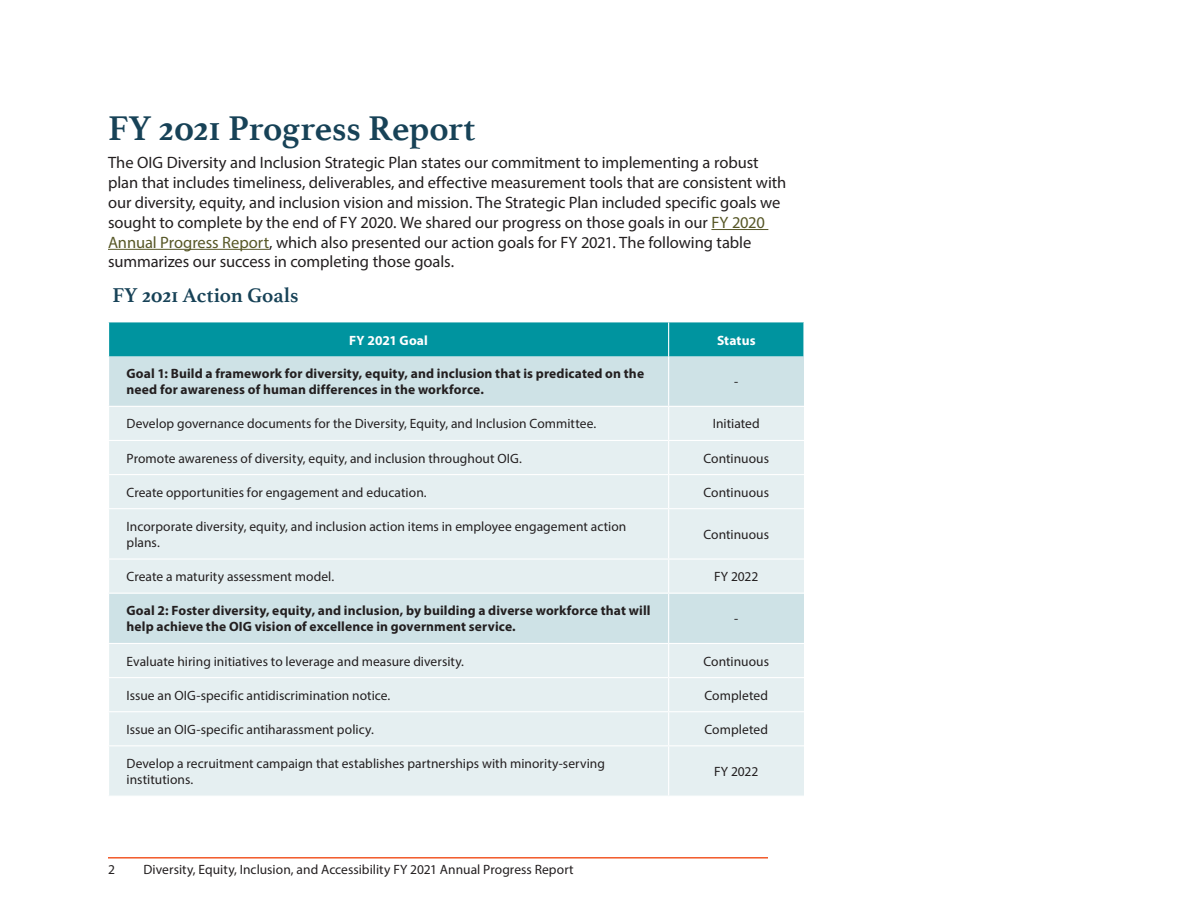
<style>
.page{position:relative;width:1188px;height:918px;background:#fff}
.page>*{position:absolute;margin:0;border:0;box-sizing:border-box;transform-origin:0 0}
.t1{font:700 36px "Athelas";letter-spacing:-.005em;color:#174257}
.t2{font:700 21px "Athelas";color:#174257}
.BodyText{font:16.5px/19.8px "Myriad Pro";letter-spacing:-.005em;color:#231f20}
.t3{font:13.5px/16.2px "Myriad Pro";letter-spacing:.005em;color:#231f20}
.t4{font:700 13.5px/16.2px "Myriad Pro";letter-spacing:.01em;color:#231f20}
.t5{font:700 13.5px "Myriad Pro";letter-spacing:.01em;color:#fff}
.s1{color:#575727}
</style>
<div class="page">
<hr style="left:108px;top:857px;width:660px;height:2px;background:#f25929">
<hr style="left:711px;top:229px;width:57px;height:1px;background:#575727">
<hr style="left:108px;top:249px;width:161px;height:1px;background:#575727">
<div style="left:109px;top:322px;width:694px;height:35px;background:#00949f"></div>
<div style="left:109px;top:357px;width:695px;height:49px;background:#cee2e6"></div>
<svg style="left:109px;top:407px;width:695px;height:389px;background:#e2edef"></svg>
<hr style="left:668px;top:322px;width:1px;height:35px;background:#fff">
<hr style="left:668px;top:357px;width:1px;height:49px;background:#fff">
<hr style="left:668px;top:407px;width:1px;height:33px;background:#fff">
<hr style="left:108px;top:440px;width:561px;height:1px;background:#fff">
<hr style="left:669px;top:440px;width:135px;height:1px;background:#fff">
<hr style="left:668px;top:441px;width:1px;height:33px;background:#fff">
<hr style="left:108px;top:474px;width:561px;height:1px;background:#fff">
<hr style="left:669px;top:474px;width:135px;height:1px;background:#fff">
<hr style="left:668px;top:475px;width:1px;height:33px;background:#fff">
<hr style="left:108px;top:508px;width:561px;height:1px;background:#fff">
<hr style="left:669px;top:508px;width:135px;height:1px;background:#fff">
<hr style="left:668px;top:509px;width:1px;height:49px;background:#fff">
<hr style="left:108px;top:558px;width:561px;height:2px;background:#fff">
<hr style="left:669px;top:558px;width:135px;height:2px;background:#fff">
<hr style="left:668px;top:560px;width:1px;height:33px;background:#fff">
<hr style="left:108px;top:593px;width:561px;height:1px;background:#fff">
<hr style="left:669px;top:593px;width:135px;height:1px;background:#fff">
<hr style="left:668px;top:594px;width:1px;height:49px;background:#fff">
<hr style="left:108px;top:643px;width:561px;height:1px;background:#fff">
<hr style="left:669px;top:643px;width:135px;height:1px;background:#fff">
<hr style="left:668px;top:644px;width:1px;height:33px;background:#fff">
<hr style="left:108px;top:677px;width:561px;height:1px;background:#fff">
<hr style="left:669px;top:677px;width:135px;height:1px;background:#fff">
<hr style="left:668px;top:678px;width:1px;height:33px;background:#fff">
<hr style="left:108px;top:711px;width:561px;height:1px;background:#fff">
<hr style="left:669px;top:711px;width:135px;height:1px;background:#fff">
<hr style="left:668px;top:712px;width:1px;height:33px;background:#fff">
<hr style="left:108px;top:745px;width:561px;height:1px;background:#fff">
<hr style="left:669px;top:745px;width:135px;height:1px;background:#fff">
<hr style="left:668px;top:746px;width:1px;height:50px;background:#fff">
<h1 class="t1" style="left:108px;top:99px;width:369px">FY 2021 Progress Report</h1>
<p class="BodyText" style="left:108px;top:153px;width:680px">The OIG Diversity and Inclusion Strategic Plan states our commitment to implementing a robust plan that includes timeliness, deliverables, and effective measurement tools that are consistent with our diversity, equity, and inclusion vision and mission. The Strategic Plan included specific goals we sought to complete by the end of FY 2020. We shared our progress on those goals in our <span class="s1">FY 2020<br>Annual Progress Report</span>, which also presented our action goals for FY 2021. The following table summarizes our success in completing those goals.</p>
<h2 class="t2" style="left:112px;top:278px;width:188px">FY 2021 Action Goals</h2>
<p class="t5" style="left:349px;top:331px;width:80px">FY 2021 Goal</p>
<p class="t5" style="left:717px;top:331px;width:40px">Status</p>
<p class="t4" style="left:127px;top:365px;width:519px">Goal 1: Build a framework for diversity, equity, and inclusion that is predicated on the need for awareness of human differences in the workforce.</p>
<p class="t3" style="left:734px;top:373px;width:6px">-</p>
<p class="t3" style="left:127px;top:416px;width:471px">Develop governance documents for the Diversity, Equity, and Inclusion Committee.</p>
<p class="t3" style="left:713px;top:416px;width:49px">Initiated</p>
<p class="t3" style="left:127px;top:450px;width:397px">Promote awareness of diversity, equity, and inclusion throughout OIG.</p>
<p class="t3" style="left:704px;top:450px;width:67px">Continuous</p>
<p class="t3" style="left:127px;top:484px;width:302px">Create opportunities for engagement and education.</p>
<p class="t3" style="left:704px;top:484px;width:67px">Continuous</p>
<p class="t3" style="left:127px;top:518px;width:501px">Incorporate diversity, equity, and inclusion action items in employee engagement action plans.</p>
<p class="t3" style="left:704px;top:526px;width:67px">Continuous</p>
<p class="t3" style="left:127px;top:568px;width:209px">Create a maturity assessment model.</p>
<p class="t3" style="left:714px;top:568px;width:46px">FY 2022</p>
<p class="t4" style="left:127px;top:602px;width:526px">Goal 2: Foster diversity, equity, and inclusion, by building a diverse workforce that will help achieve the OIG vision of excellence in government service.</p>
<p class="t3" style="left:734px;top:611px;width:6px">-</p>
<p class="t3" style="left:127px;top:653px;width:339px">Evaluate hiring initiatives to leverage and measure diversity.</p>
<p class="t3" style="left:704px;top:653px;width:67px">Continuous</p>
<p class="t3" style="left:127px;top:687px;width:265px">Issue an OIG-specific antidiscrimination notice.</p>
<p class="t3" style="left:705px;top:687px;width:65px">Completed</p>
<p class="t3" style="left:127px;top:721px;width:249px">Issue an OIG-specific antiharassment policy.</p>
<p class="t3" style="left:705px;top:721px;width:65px">Completed</p>
<p class="t3" style="left:127px;top:755px;width:480px">Develop a recruitment campaign that establishes partnerships with minority-serving institutions.</p>
<p class="t3" style="left:714px;top:763px;width:46px">FY 2022</p>
<p class="t3" style="left:108px;top:861px;width:8px">2</p>
<p class="t3" style="left:144px;top:861px;width:432px">Diversity, Equity, Inclusion, and Accessibility FY 2021 Annual Progress Report</p>
</div>
